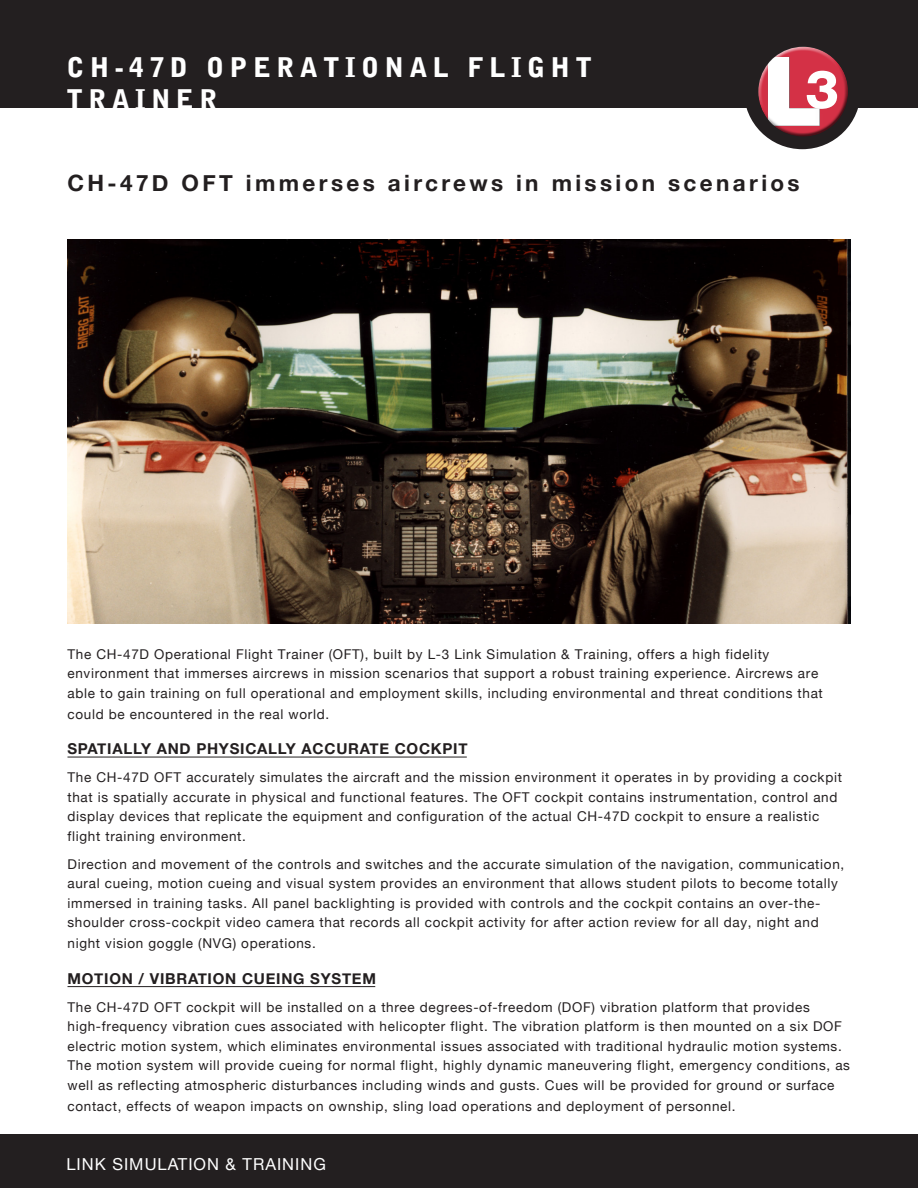
<style>
.page{position:relative;width:918px;height:1188px;background:#fff}
.page>*{position:absolute;margin:0;border:0;box-sizing:border-box;transform-origin:0 0}
.t1{font:900 27px/31.5px "Bell Gothic Std";letter-spacing:.2em;color:#fff}
.Product_Description{font:700 22.5px "Helvetica Neue";letter-spacing:.15em;color:#231f20}
.t2{font:16.5px "Helvetica Neue";letter-spacing:.06em;color:#fff}
.Paragraph_header{font:700 15px "Helvetica Neue";letter-spacing:.05em;color:#231f20}
.Paragraph_text{font:13.5px/19.5px "Helvetica Neue";letter-spacing:.05em;color:#231f20}
</style>
<div class="page">
<div style="left:0;top:0;width:918px;height:108px;background:#231f20"></div>
<div style="left:744px;top:33px;width:117px;height:116px;background:#231f20;border-radius:50%"></div>
<div style="left:757px;top:47px;width:88px;height:82px;background:#fff;opacity:.75"></div>
<div style="left:759px;top:54px;width:90px;height:84px;background:#231f20;opacity:.75"></div>
<div style="left:0;top:1134px;width:918px;height:54px;background:#231f20"></div>
<img style="left:68px;top:240px;width:782px;height:384px">
<hr style="left:68px;top:757px;width:399px;height:1px;background:#231f20">
<hr style="left:68px;top:986px;width:307px;height:1px;background:#231f20">
<p class="t1" style="left:66px;top:52px;width:527px">CH-47D OPERATIONAL FLIGHT<br>TRAINER</p>
<p class="Product_Description" style="left:68px;top:166px;width:734px">CH-47D OFT immerses aircrews in mission scenarios</p>
<p class="Paragraph_text" style="left:68px;top:645px;width:757px">The CH-47D Operational Flight Trainer (OFT), built by L-3 Link Simulation &amp; Training, offers a high fidelity environment that immerses aircrews in mission scenarios that support a robust training experience. Aircrews are able to gain training on full operational and employment skills, including environmental and threat conditions that</p>
<p class="Paragraph_text" style="left:68px;top:705px;width:263px">could be encountered in the real world.</p>
<p class="Paragraph_header" style="left:68px;top:737px;width:402px">SPATIALLY AND PHYSICALLY ACCURATE COCKPIT</p>
<p class="Paragraph_text" style="left:68px;top:768px;width:776px">The CH-47D OFT accurately simulates the aircraft and the mission environment it operates in by providing a cockpit that is spatially accurate in physical and functional features. The OFT cockpit contains instrumentation, control and display devices that replicate the equipment and configuration of the actual CH-47D cockpit to ensure a realistic flight training environment.</p>
<p class="Paragraph_text" style="left:68px;top:855px;width:778px">Direction and movement of the controls and switches and the accurate simulation of the navigation, communication, aural cueing, motion cueing and visual system provides an environment that allows student pilots to become totally immersed in training tasks. All panel backlighting is provided with controls and the cockpit contains an over-the&shy;shoulder cross-cockpit video camera that records all cockpit activity for after action review for all day, night and</p>
<p class="Paragraph_text" style="left:68px;top:934px;width:250px">night vision goggle (NVG) operations.</p>
<p class="Paragraph_header" style="left:68px;top:966px;width:310px">MOTION / VIBRATION CUEING SYSTEM</p>
<p class="Paragraph_text" style="left:68px;top:998px;width:784px">The CH-47D OFT cockpit will be installed on a three degrees-of-freedom (DOF) vibration platform that provides high-frequency vibration cues associated with helicopter flight. The vibration platform is then mounted on a six DOF electric motion system, which eliminates environmental issues associated with traditional hydraulic motion systems.<br>The motion system will provide cueing for normal flight, highly dynamic maneuvering flight, emergency conditions, as well as reflecting atmospheric disturbances including winds and gusts. Cues will be provided for ground or surface</p>
<p class="Paragraph_text" style="left:68px;top:1097px;width:670px">contact, effects of weapon impacts on ownship, sling load operations and deployment of personnel.</p>
<p class="t2" style="left:66px;top:1152px;width:261px">LINK SIMULATION &amp; TRAINING</p>
</div>
